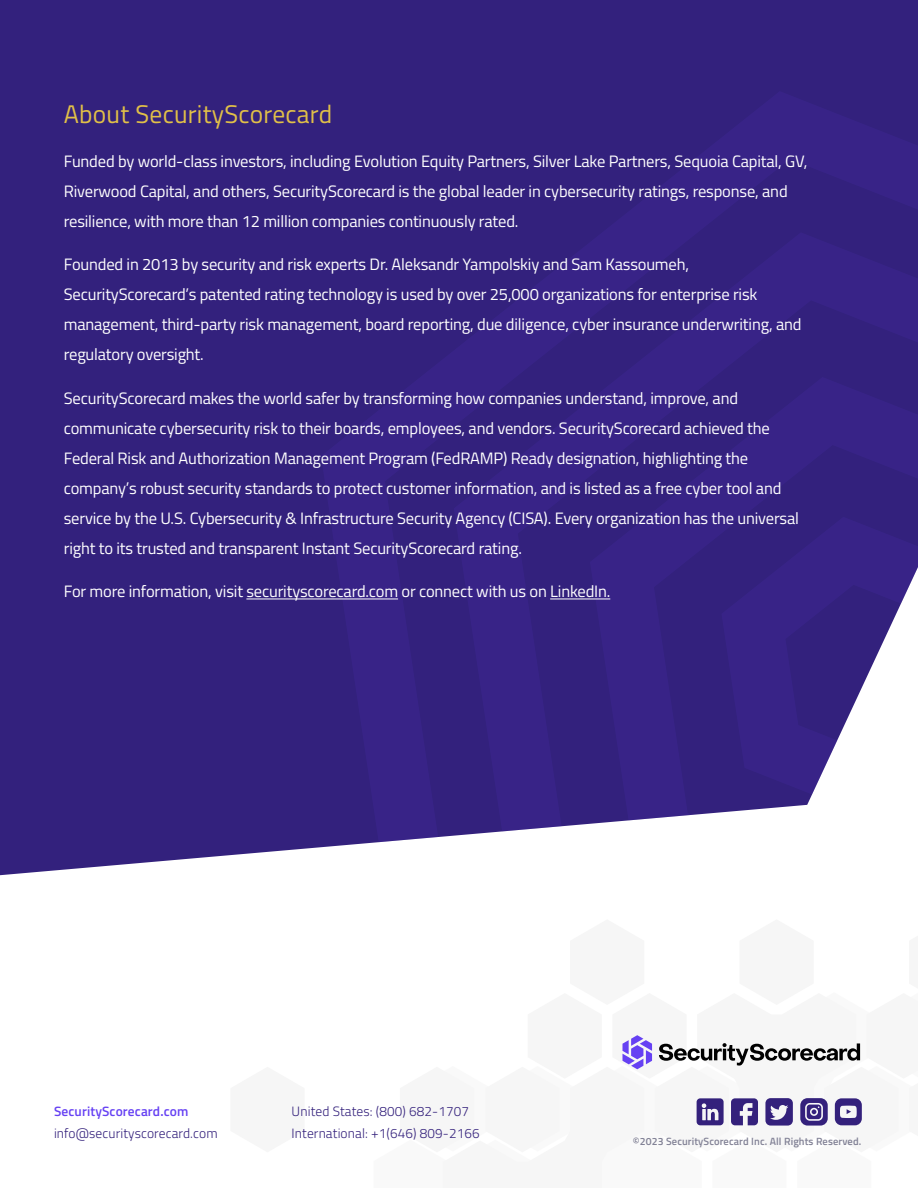
<style>
.page{position:relative;width:918px;height:1188px;background:#fff}
.page>*{position:absolute;margin:0;border:0;box-sizing:border-box;transform-origin:0 0}
.Header_1{font:25.5px "Titillium Web";letter-spacing:.01em;color:#e1c048}
.Header_1-2{font:16.5px/30px "Titillium Web";letter-spacing:-.01em;color:#fff}
.t1{font:300 13.5px/22.5px "Titillium Web";letter-spacing:.01em;color:#34217c}
.t2{font:600 10.5px "Titillium Web";letter-spacing:.01em;color:#828296}
.s1{font-weight:600;color:#6641f3}
</style>
<div class="page">
<div style="left:0;top:0;width:918px;height:875px;background:#33217d"></div>
<svg style="left:321px;top:91px;width:597px;height:784px;background:#48378d"></svg>
<hr style="left:246px;top:599px;width:152px;height:1px;background:#fff">
<hr style="left:550px;top:599px;width:60px;height:1px;background:#fff">
<svg style="left:622px;top:1035px;width:240px;height:91px"></svg>
<p class="Header_1" style="left:64px;top:96px;width:270px">About SecurityScorecard</p>
<p class="Header_1-2" style="left:64px;top:145px;width:745px">Funded by world-class investors, including Evolution Equity Partners, Silver Lake Partners, Sequoia Capital, GV,<br>Riverwood Capital, and others, SecurityScorecard is the global leader in cybersecurity ratings, response, and resilience, with more than 12 million companies continuously rated.</p>
<p class="Header_1-2" style="left:64px;top:249px;width:739px">Founded in 2013 by security and risk experts Dr. Aleksandr Yampolskiy and Sam Kassoumeh, SecurityScorecard’s patented rating technology is used by over 25,000 organizations for enterprise risk management, third-party risk management, board reporting, due diligence, cyber insurance underwriting, and regulatory oversight.</p>
<p class="Header_1-2" style="left:64px;top:382px;width:737px">SecurityScorecard makes the world safer by transforming how companies understand, improve, and communicate cybersecurity risk to their boards, employees, and vendors. SecurityScorecard achieved the Federal Risk and Authorization Management Program (FedRAMP) Ready designation, highlighting the company’s robust security standards to protect customer information, and is listed as a free cyber tool and service by the U.S. Cybersecurity &amp; Infrastructure Security Agency (CISA). Every organization has the universal right to its trusted and transparent Instant SecurityScorecard rating.</p>
<p class="Header_1-2" style="left:64px;top:576px;width:548px">For more information, visit securityscorecard.com or connect with us on LinkedIn.</p>
<p class="t1" style="left:54px;top:1099px;width:165px"><span class="s1">SecurityScorecard.com </span>info@securityscorecard.com</p>
<p class="t1" style="left:292px;top:1099px;width:190px">United States: (800) 682-1707<br>International: +1(646) 809-2166</p>
<p class="t2" style="left:633px;top:1133px;width:230px">©2023 SecurityScorecard Inc. All Rights Reserved.</p>
</div>
